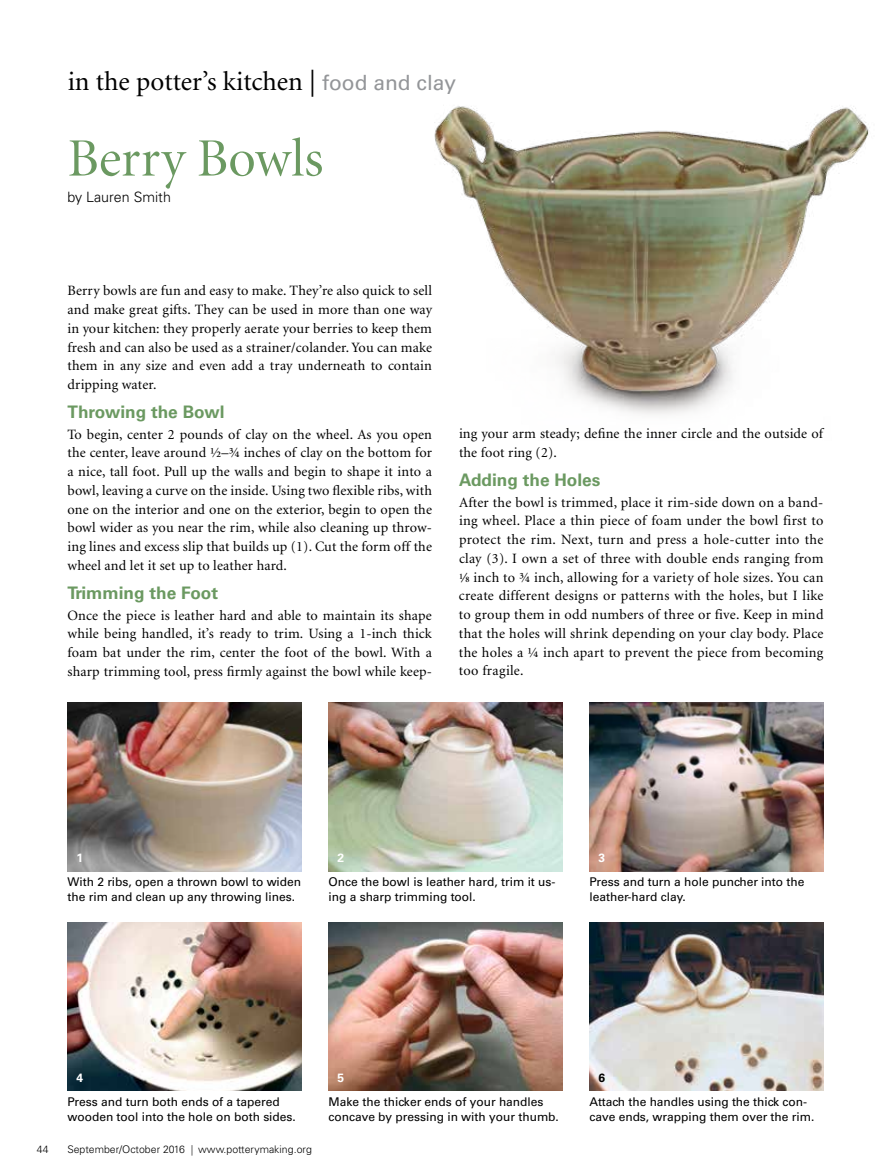
<style>
.page{position:relative;width:891px;height:1175px;background:#fff}
.page>*{position:absolute;margin:0;border:0;box-sizing:border-box;transform-origin:0 0}
.t1{font:54px "Minion Display";letter-spacing:.005em;color:#6b9961}
.t2{font:27px "Minion";color:#000}
.t3{font:700 17.25px "Univers";color:#6b9961}
.t4{font:14.25px/18.8px "Minion";letter-spacing:.01em;color:#000;text-align:justify}
.t5{font:300 14.25px "Univers";color:#000}
.t6{font:12px/15px "Univers";color:#000}
.t7{font:700 12px "Univers";color:#fff}
.t8{font:700 12px "Univers";color:#000}
.t9{font:300 10.5px "Univers";color:#000}
.s1{font-family:"Univers";font-size:21px;color:#939598}
.s2{font-weight:600}
.s3{font-weight:600;font-size:8.25px}
.s4{font-family:"Minion Display";font-weight:400}
</style>
<div class="page">
<img style="left:434px;top:106px;width:435px;height:309px">
<img style="left:68px;top:922px;width:234px;height:168px">
<img style="left:68px;top:702px;width:234px;height:169px">
<img style="left:328px;top:922px;width:235px;height:168px">
<img style="left:328px;top:702px;width:235px;height:169px">
<img style="left:590px;top:922px;width:234px;height:168px">
<img style="left:590px;top:702px;width:234px;height:169px">
<h2 class="t2" style="left:68px;top:68px;width:390px">in the potter’s kitchen | <span class="s1">food and clay</span></h2>
<h1 class="t1" style="left:68px;top:132px;width:257px">Berry Bowls</h1>
<p class="t5" style="left:68px;top:188px;width:105px">by Lauren Smith</p>
<p class="t4" style="left:68px;top:282px;width:366px">Berry bowls are fun and easy to make. They’re also quick to sell and make great gifts. They can be used in more than one way in your kitchen: they properly aerate your berries to keep them fresh and can also be used as a strainer/colander. You can make them in any size and even add a tray underneath to contain dripping water.</p>
<p class="t3" style="left:68px;top:402px;width:159px">Throwing the Bowl</p>
<p class="t4" style="left:68px;top:425px;width:366px">To begin, center 2 pounds of clay on the wheel. As you open the center, leave around ½–¾ inches of clay on the bottom for a nice, tall foot. Pull up the walls and begin to shape it into a bowl, leaving a curve on the inside. Using two flexible ribs, with one on the interior and one on the exterior, begin to open the bowl wider as you near the rim, while also cleaning up throw&shy;ing lines and excess slip that builds up (1). Cut the form off the wheel and let it set up to leather hard.</p>
<p class="t3" style="left:68px;top:583px;width:152px">Trimming the Foot</p>
<p class="t4" style="left:68px;top:606px;width:366px">Once the piece is leather hard and able to maintain its shape while being handled, it’s ready to trim. Using a 1-inch thick foam bat under the rim, center the foot of the bowl. With a sharp trimming tool, press firmly against the bowl while keep-</p>
<p class="t4" style="left:459px;top:425px;width:366px">ing your arm steady; define the inner circle and the outside of the foot ring (2).</p>
<p class="t3" style="left:459px;top:470px;width:143px">Adding the Holes</p>
<p class="t4" style="left:459px;top:493px;width:366px">After the bowl is trimmed, place it rim-side down on a band&shy;ing wheel. Place a thin piece of foam under the bowl first to protect the rim. Next, turn and press a hole-cutter into the clay (3). I own a set of three with double ends ranging from <sup>1</sup><span class="s2">⁄</span><span class="s3">8</span> inch to ¾ inch, allowing for a variety of hole sizes. You can create different designs or patterns with the holes, but I like to group them in odd numbers of three or five. Keep in mind that the holes will shrink depending on your clay body. Place the holes a ¼ inch apart to prevent the piece from becoming too fragile.</p>
<p class="t7" style="left:76px;top:851px;width:8px">1</p>
<p class="t7" style="left:338px;top:851px;width:8px">2</p>
<p class="t7" style="left:598px;top:851px;width:8px">3</p>
<p class="t6" style="left:68px;top:874px;width:235px">With 2 ribs, open a thrown bowl to widen the rim and clean up any throwing lines.</p>
<p class="t6" style="left:329px;top:874px;width:229px">Once the bowl is leather hard, trim it us&shy;ing a sharp trimming tool.</p>
<p class="t6" style="left:590px;top:874px;width:216px">Press and turn a hole puncher into the leather-hard clay.</p>
<p class="t7" style="left:76px;top:1070px;width:8px">4</p>
<p class="t6" style="left:68px;top:1094px;width:230px">Press and turn both ends of a tapered wooden tool into the hole on both sides.</p>
<p class="t9" style="left:37px;top:1142px;width:13px">44</p>
<p class="t9" style="left:67px;top:1142px;width:246px">September/October 2016 <span class="s4">|</span> www.potterymaking.org</p>
<p class="t7" style="left:338px;top:1070px;width:8px">5</p>
<p class="t6" style="left:328px;top:1094px;width:232px">Make the thicker ends of your handles concave by pressing in with your thumb.</p>
<p class="t8" style="left:598px;top:1070px;width:8px">6</p>
<p class="t6" style="left:590px;top:1094px;width:226px">Attach the handles using the thick con&shy;cave ends, wrapping them over the rim.</p>
</div>
